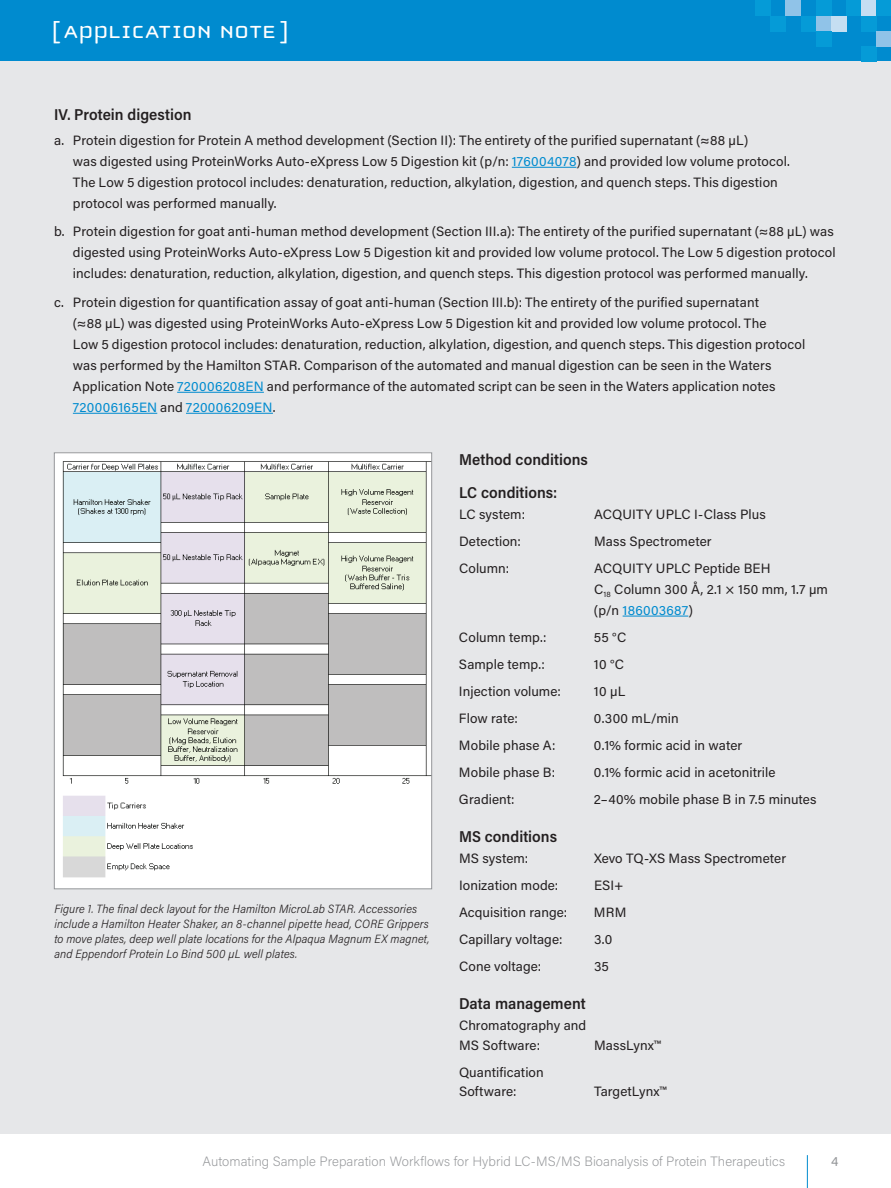
<style>
.page{position:relative;width:891px;height:1188px;background:#fff}
.page>*{position:absolute;margin:0;border:0;box-sizing:border-box;transform-origin:0 0}
.t1{font:25.5px "Cholla Unicase";letter-spacing:.01em;color:#fff;scale:1.1 1}
.t2{font:600 15.75px/32.2px "Acumin Pro Semi Cond";color:#231f20}
.t3{font:13.5px/21px "Acumin Pro";letter-spacing:.01em;color:#231f20}
.t4{font:200 13.5px "Acumin Pro";letter-spacing:.005em;color:#939598}
.t5{font:13.5px "Acumin Pro";color:#939598}
.t6{font:italic 300 12px/15px "Acumin Pro Semi Cond";letter-spacing:.01em;color:#231f20}
.s1{color:#008bcf}
</style>
<div class="page">
<hr style="left:807px;top:1155px;width:1px;height:33px;background:#008bcf">
<div style="left:0;top:0;width:891px;height:62px;background:#008bcf"></div>
<div style="left:0;top:62px;width:891px;height:1072px;background:#e6e7e9"></div>
<div style="left:755px;top:0;width:15px;height:16px;background:#059bd7"></div>
<div style="left:861px;top:47px;width:15px;height:15px;background:#059bd7"></div>
<div style="left:770px;top:16px;width:16px;height:15px;background:#059bd7"></div>
<div style="left:786px;top:0;width:15px;height:16px;background:#90c3e8"></div>
<div style="left:801px;top:16px;width:15px;height:15px;background:#059bd7"></div>
<div style="left:816px;top:16px;width:16px;height:15px;background:#90c3e8"></div>
<div style="left:832px;top:16px;width:15px;height:15px;background:#c5def2"></div>
<div style="left:816px;top:0;width:16px;height:16px;background:#059bd7"></div>
<div style="left:816px;top:31px;width:16px;height:16px;background:#059bd7"></div>
<div style="left:861px;top:0;width:15px;height:16px;background:#c5def2"></div>
<div style="left:847px;top:0;width:14px;height:16px;background:#059bd7"></div>
<div style="left:876px;top:0;width:15px;height:16px;background:#059bd7"></div>
<div style="left:861px;top:16px;width:15px;height:15px;background:#059bd7"></div>
<div style="left:876px;top:31px;width:15px;height:16px;background:#90c3e8"></div>
<hr style="left:512px;top:167px;width:64px;height:1px;background:#008bcf">
<hr style="left:177px;top:392px;width:87px;height:1px;background:#008bcf">
<hr style="left:73px;top:413px;width:84px;height:1px;background:#008bcf">
<hr style="left:186px;top:413px;width:87px;height:1px;background:#008bcf">
<hr style="left:623px;top:616px;width:65px;height:1px;background:#008bcf">
<img style="left:56px;top:454px;width:374px;height:431px">
<h1 class="t1" style="left:52px;top:19px;width:217px">[ APPLICATION NOTE ]</h1>
<p class="t2" style="left:54px;top:97px;width:139px">IV. Protein digestion</p>
<p class="t3" style="left:73px;top:129px;width:719px;text-indent:-19px">a. Protein digestion for Protein A method development (Section II): The entirety of the purified supernatant (≈88 µL)<br>was digested using ProteinWorks Auto-eXpress Low 5 Digestion kit (p/n: <span class="s1">176004078</span>) and provided low volume protocol.<br>The Low 5 digestion protocol includes: denaturation, reduction, alkylation, digestion, and quench steps. This digestion protocol was performed manually.</p>
<p class="t3" style="left:73px;top:221px;width:764px;text-indent:-19px">b. Protein digestion for goat anti-human method development (Section III.a): The entirety of the purified supernatant (≈88 µL) was digested using ProteinWorks Auto-eXpress Low 5 Digestion kit and provided low volume protocol. The Low 5 digestion protocol includes: denaturation, reduction, alkylation, digestion, and quench steps. This digestion protocol was performed manually.</p>
<p class="t3" style="left:73px;top:291px;width:734px;text-indent:-19px">c. Protein digestion for quantification assay of goat anti-human (Section III.b): The entirety of the purified supernatant<br>(≈88 µL) was digested using ProteinWorks Auto-eXpress Low 5 Digestion kit and provided low volume protocol. The<br>Low 5 digestion protocol includes: denaturation, reduction, alkylation, digestion, and quench steps. This digestion protocol was performed by the Hamilton STAR. Comparison of the automated and manual digestion can be seen in the Waters Application Note <span class="s1">720006208EN</span> and performance of the automated script can be seen in the Waters application notes <span class="s1">720006165EN</span> and <span class="s1">720006209EN</span>.</p>
<p class="t6" style="left:54px;top:901px;width:377px">Figure 1. The final deck layout for the Hamilton MicroLab STAR. Accessories include a Hamilton Heater Shaker, an 8-channel pipette head, CORE Grippers to move plates, deep well plate locations for the Alpaqua Magnum EX magnet, and Eppendorf Protein Lo Bind 500 µL well plates.</p>
<p class="t2" style="left:459px;top:443px;width:130px">Method conditions<br>LC conditions:</p>
<p class="t3" style="left:459px;top:503px;width:68px">LC system:</p>
<p class="t3" style="left:594px;top:503px;width:173px">ACQUITY UPLC I-Class Plus</p>
<p class="t3" style="left:459px;top:530px;width:63px">Detection:</p>
<p class="t3" style="left:594px;top:530px;width:119px">Mass Spectrometer</p>
<p class="t3" style="left:459px;top:557px;width:52px">Column:</p>
<p class="t3" style="left:594px;top:557px;width:236px">ACQUITY UPLC Peptide BEH<br>C<sub>18</sub> Column 300 Å, 2.1 × 150 mm, 1.7 µm (p/n <span class="s1">186003687</span>)</p>
<p class="t3" style="left:459px;top:626px;width:89px">Column temp.:</p>
<p class="t3" style="left:594px;top:626px;width:34px">55 °C</p>
<p class="t3" style="left:459px;top:653px;width:87px">Sample temp.:</p>
<p class="t3" style="left:594px;top:653px;width:32px">10 °C</p>
<p class="t3" style="left:459px;top:680px;width:103px">Injection volume:</p>
<p class="t3" style="left:594px;top:680px;width:33px">10 µL</p>
<p class="t3" style="left:459px;top:707px;width:60px">Flow rate:</p>
<p class="t3" style="left:594px;top:707px;width:86px">0.300 mL/min</p>
<p class="t3" style="left:459px;top:734px;width:98px">Mobile phase A:</p>
<p class="t3" style="left:594px;top:734px;width:150px">0.1% formic acid in water</p>
<p class="t3" style="left:459px;top:761px;width:98px">Mobile phase B:</p>
<p class="t3" style="left:594px;top:761px;width:183px">0.1% formic acid in acetonitrile</p>
<p class="t3" style="left:459px;top:788px;width:57px">Gradient:</p>
<p class="t3" style="left:594px;top:788px;width:224px">2–40% mobile phase B in 7.5 minutes</p>
<p class="t2" style="left:459px;top:820px;width:100px">MS conditions</p>
<p class="t3" style="left:459px;top:847px;width:71px">MS system:</p>
<p class="t3" style="left:594px;top:847px;width:194px">Xevo TQ-XS Mass Spectrometer</p>
<p class="t3" style="left:459px;top:874px;width:101px">Ionization mode:</p>
<p class="t3" style="left:594px;top:874px;width:31px">ESI+</p>
<p class="t3" style="left:459px;top:901px;width:110px">Acquisition range:</p>
<p class="t3" style="left:594px;top:901px;width:34px">MRM</p>
<p class="t3" style="left:459px;top:928px;width:105px">Capillary voltage:</p>
<p class="t3" style="left:594px;top:928px;width:20px">3.0</p>
<p class="t3" style="left:459px;top:955px;width:84px">Cone voltage:</p>
<p class="t3" style="left:594px;top:955px;width:16px">35</p>
<p class="t2" style="left:459px;top:987px;width:128px">Data management</p>
<p class="t3" style="left:459px;top:1015px;width:129px;line-height:19.5px">Chromatography and<br>MS Software:</p>
<p class="t3" style="left:594px;top:1034px;width:68px">MassLynx™</p>
<p class="t3" style="left:459px;top:1062px;width:86px;line-height:19.5px">Quantification<br>Software:</p>
<p class="t3" style="left:594px;top:1080px;width:74px">TargetLynx™</p>
<p class="t4" style="left:202px;top:1152px;width:584px">Automating Sample Preparation Workflows for Hybrid LC-MS/MS Bioanalysis of Protein Therapeutics</p>
<p class="t5" style="left:831px;top:1151px;width:9px">4</p>
</div>
